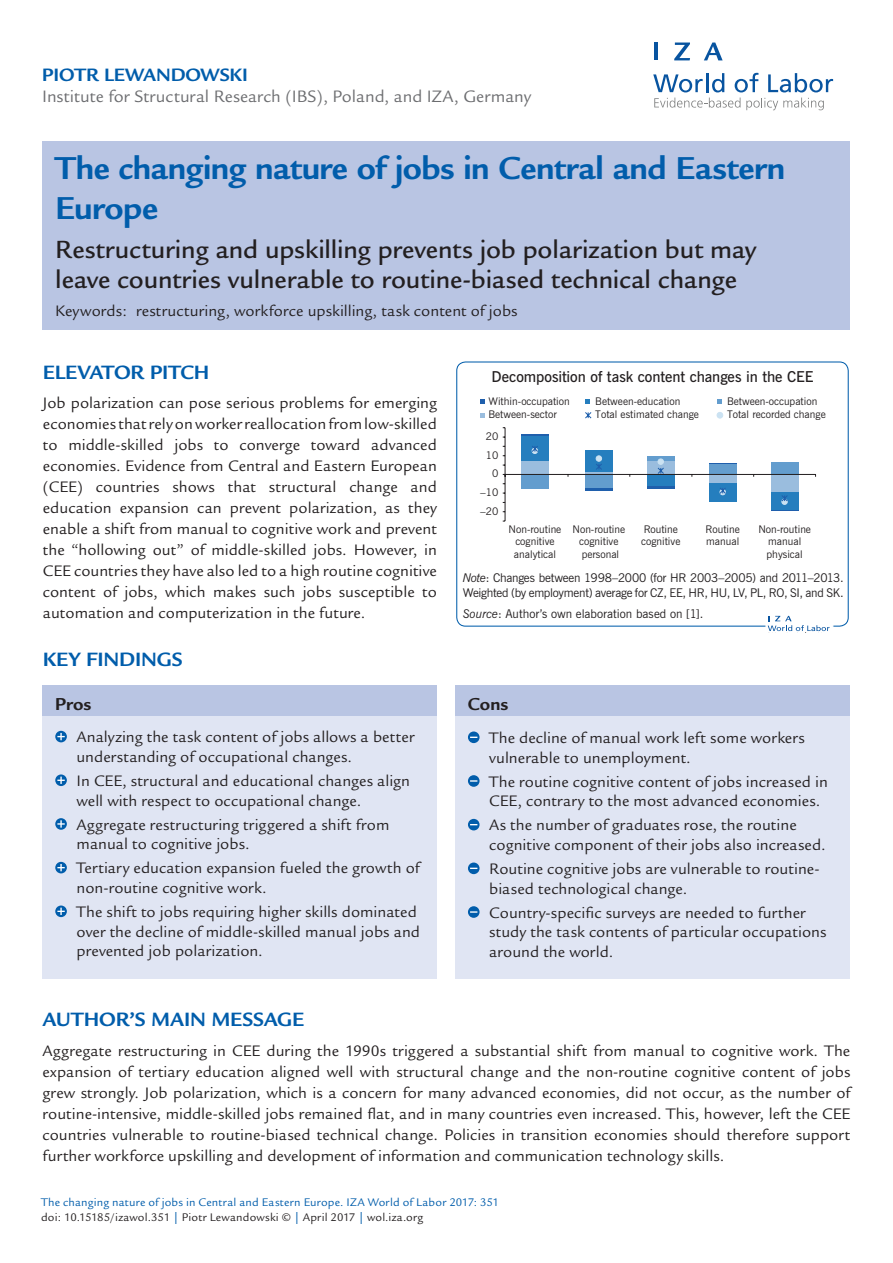
<style>
.page{position:relative;width:893px;height:1263px;background:#fff}
.page>*{position:absolute;margin:0;border:0;box-sizing:border-box;transform-origin:0 0}
.t1{font:700 34.5px/40.5px "Legacy Sans";letter-spacing:-.015em;color:#015dab}
.t2{font:500 27px/30px "Legacy Sans";letter-spacing:-.005em;color:#231f20}
.t3{font:700 21px "Legacy Sans";letter-spacing:-.005em;color:#015dab}
.t4{font:700 19.5px "Legacy Sans";letter-spacing:-.005em;color:#015dab}
.t5{font:700 18.75px "Legacy Sans";letter-spacing:-.005em;color:#231f20}
.t6{font:18px "Legacy Sans";color:#6c6d70}
.t7{font:16.5px/21px "Legacy Sans";letter-spacing:.005em;color:#231f20}
.t8{font:600 15px "News Gothic BT";letter-spacing:-.005em;color:#231f20}
.t9{font:12px/15px "Legacy Sans";letter-spacing:.015em;color:#015dab}
.t10{font:12px/15px "News Gothic BT";letter-spacing:-.02em;color:#231f20}
.t11{font:12px "News Gothic BT";letter-spacing:.005em;color:#231f20}
.t12{font:10.5px/12.6px "News Gothic BT";color:#231f20;text-align:center}
.s1{color:#000001}
.s2{font-style:italic}
.s3{color:#231f20}
</style>
<div class="page">
<div style="left:43px;top:141px;width:807px;height:188px;background:#b9c5e3"></div>
<div style="left:43px;top:686px;width:394px;height:293px;background:#e0e5f3"></div>
<div style="left:43px;top:685px;width:394px;height:31px;background:#b9c5e3"></div>
<svg style="left:55px;top:731px;width:12px;height:11px"></svg>
<svg style="left:57px;top:733px;width:8px;height:7px"></svg>
<svg style="left:55px;top:774px;width:12px;height:12px"></svg>
<svg style="left:57px;top:777px;width:8px;height:7px"></svg>
<svg style="left:55px;top:818px;width:12px;height:12px"></svg>
<svg style="left:57px;top:820px;width:8px;height:8px"></svg>
<svg style="left:55px;top:862px;width:12px;height:11px"></svg>
<svg style="left:57px;top:864px;width:8px;height:7px"></svg>
<svg style="left:55px;top:905px;width:12px;height:12px"></svg>
<svg style="left:57px;top:908px;width:8px;height:7px"></svg>
<div style="left:455px;top:687px;width:395px;height:292px;background:#e0e5f3"></div>
<div style="left:455px;top:685px;width:395px;height:31px;background:#b9c5e3"></div>
<svg style="left:468px;top:731px;width:12px;height:12px"></svg>
<div style="left:468px;top:775px;width:12px;height:12px;background:#015dab;border-radius:50%"></div>
<svg style="left:470px;top:780px;width:7px;height:2px"></svg>
<svg style="left:468px;top:819px;width:12px;height:11px"></svg>
<svg style="left:468px;top:862px;width:12px;height:12px"></svg>
<div style="left:468px;top:906px;width:12px;height:12px;background:#015dab;border-radius:50%"></div>
<svg style="left:470px;top:911px;width:7px;height:2px"></svg>
<svg style="left:653px;top:73px;width:71px;height:19px"></svg>
<svg style="left:735px;top:73px;width:23px;height:19px"></svg>
<svg style="left:768px;top:73px;width:65px;height:19px"></svg>
<svg style="left:654px;top:98px;width:86px;height:10px"></svg>
<svg style="left:746px;top:98px;width:78px;height:12px"></svg>
<hr style="left:654px;top:43px;width:4px;height:17px;background:#0854a0">
<svg style="left:674px;top:43px;width:16px;height:17px"></svg>
<svg style="left:704px;top:43px;width:19px;height:17px"></svg>
<div style="left:456px;top:361px;width:393px;height:266px;border:1px solid #015dab;border-radius:9px"></div>
<div style="left:771px;top:474px;width:27px;height:18px;background:#9abdde"></div>
<div style="left:771px;top:492px;width:27px;height:19px;background:#257ebe"></div>
<div style="left:771px;top:462px;width:27px;height:12px;background:#639dce"></div>
<hr style="left:505px;top:428px;width:1px;height:93px;background:#231f20">
<hr style="left:505px;top:474px;width:310px;height:1px;background:#231f20">
<div style="left:781px;top:499px;width:7px;height:6px;border:1px solid #cbe2f2;border-radius:50%"></div>
<svg style="left:480px;top:399px;width:5px;height:5px"></svg>
<svg style="left:585px;top:399px;width:5px;height:5px"></svg>
<svg style="left:480px;top:413px;width:5px;height:5px"></svg>
<svg style="left:717px;top:399px;width:5px;height:5px"></svg>
<svg style="left:521px;top:412px;width:267px;height:92px"></svg>
<div style="left:765px;top:617px;width:68px;height:20px;background:#fff"></div>
<svg style="left:768px;top:616px;width:62px;height:15px"></svg>
<p class="t4" style="left:42px;top:63px;width:207px">PIOTR LEWANDOWSKI</p>
<p class="t6" style="left:42px;top:86px;width:490px">Institute for Structural Research (IBS), Poland, and IZA, Germany</p>
<h1 class="t1" style="left:55px;top:148px;width:732px">The changing nature of jobs in Central and Eastern<br>Europe</h1>
<h2 class="t2" style="left:55px;top:234px;width:702px">Restructuring and upskilling prevents job polarization but may leave countries vulnerable to routine-biased technical change</h2>
<p class="t7" style="left:55px;top:300px;width:464px">Keywords: restructuring, workforce upskilling, task content of jobs</p>
<p class="t3" style="left:43px;top:360px;width:168px">ELEVATOR PITCH</p>
<p class="t7" style="left:43px;top:393px;width:396px;text-align:justify">Job polarization can pose serious problems for emerging economies that rely on worker reallocation from low-skilled to middle-skilled jobs to converge toward advanced economies. Evidence from Central and Eastern European (CEE) countries shows that structural change and education expansion can prevent polarization, as they enable a shift from manual to cognitive work and prevent the “hollowing out” of middle-skilled jobs. However, in CEE countries they have also led to a high routine cognitive content of jobs, which makes such jobs susceptible to automation and computerization in the future.</p>
<p class="t3" style="left:43px;top:647px;width:141px">KEY FINDINGS</p>
<p class="t5" style="left:55px;top:693px;width:38px">Pros</p>
<p class="t7" style="left:77px;top:728px;width:339px;line-height:19.5px">Analyzing the task content of jobs allows a better understanding of occupational changes.</p>
<p class="t7" style="left:77px;top:771px;width:335px;line-height:19.5px">In CEE, structural and educational changes align well with respect to occupational change.</p>
<p class="t7" style="left:77px;top:815px;width:315px;line-height:19.5px">Aggregate restructuring triggered a shift from manual to cognitive jobs.</p>
<p class="t7" style="left:77px;top:859px;width:345px;line-height:19.5px">Tertiary education expansion fueled the growth of non-routine cognitive work.</p>
<p class="t7" style="left:77px;top:902px;width:345px;line-height:19.5px">The shift to jobs requiring higher skills dominated over the decline of middle-skilled manual jobs and prevented job polarization.</p>
<p class="t8" style="left:491px;top:367px;width:324px">Decomposition of task content changes in the CEE</p>
<p class="t12" style="left:488px;top:395px;width:83px">Within-occupation</p>
<p class="t12" style="left:595px;top:394px;width:87px">Between-education</p>
<p class="t12" style="left:488px;top:408px;width:70px">Between-sector</p>
<p class="t12" style="left:595px;top:408px;width:105px">Total estimated change</p>
<p class="t12" style="left:486px;top:430px;width:14px">20</p>
<p class="t12" style="left:486px;top:448px;width:14px">10</p>
<p class="t12" style="left:492px;top:467px;width:8px">0</p>
<p class="t12" style="left:480px;top:486px;width:20px"><span class="s1">−</span>10</p>
<p class="t12" style="left:480px;top:504px;width:20px"><span class="s1">−</span>20</p>
<p class="t12" style="left:727px;top:394px;width:100px;line-height:13.6px;text-align:left">Between-occupation<br>Total recorded change</p>
<p class="t12" style="left:509px;top:523px;width:54px">Non-routine cognitive analytical</p>
<p class="t12" style="left:573px;top:523px;width:54px">Non-routine cognitive personal</p>
<p class="t12" style="left:641px;top:523px;width:41px;text-align:left">Routine cognitive</p>
<p class="t12" style="left:706px;top:523px;width:36px;text-align:left">Routine manual</p>
<p class="t12" style="left:758px;top:523px;width:54px">Non-routine manual physical</p>
<p class="t10" style="left:463px;top:570px;width:383px"><span class="s2">Note</span>: Changes between 1998–2000 (for HR 2003–2005) and 2011–2013.<br>Weighted (by employment) average for CZ, EE, HR, HU, LV, PL, RO, SI, and SK.</p>
<p class="t11" style="left:463px;top:607px;width:242px"><span class="s2">Source</span>: Author’s own elaboration based on [1].</p>
<p class="t5" style="left:468px;top:693px;width:42px">Cons</p>
<p class="t7" style="left:489px;top:728px;width:317px;line-height:19.5px">The decline of manual work left some workers vulnerable to unemployment.</p>
<p class="t7" style="left:489px;top:772px;width:340px;line-height:19.5px">The routine cognitive content of jobs increased in<br>CEE, contrary to the most advanced economies.</p>
<p class="t7" style="left:489px;top:816px;width:338px;line-height:19.5px">As the number of graduates rose, the routine cognitive component of their jobs also increased.</p>
<p class="t7" style="left:489px;top:859px;width:332px;line-height:19.5px">Routine cognitive jobs are vulnerable to routine&shy;biased technological change.</p>
<p class="t7" style="left:489px;top:903px;width:339px;line-height:19.5px">Country-specific surveys are needed to further study the task contents of particular occupations around the world.</p>
<p class="t3" style="left:43px;top:1008px;width:263px">AUTHOR’S MAIN MESSAGE</p>
<p class="t7" style="left:43px;top:1040px;width:809px;text-align:justify">Aggregate restructuring in CEE during the 1990s triggered a substantial shift from manual to cognitive work. The expansion of tertiary education aligned well with structural change and the non-routine cognitive content of jobs grew strongly. Job polarization, which is a concern for many advanced economies, did not occur, as the number of routine-intensive, middle-skilled jobs remained flat, and in many countries even increased. This, however, left the CEE countries vulnerable to routine-biased technical change. Policies in transition economies should therefore support further workforce upskilling and development of information and communication technology skills.</p>
<p class="t9" style="left:41px;top:1195px;width:460px">The changing nature of jobs in Central and Eastern Europe. IZA World of Labor 2017: 351 <span class="s3">doi: 10.15185/izawol.351</span> | <span class="s3">Piotr Lewandowski ©</span> | <span class="s3">April 2017</span> | <span class="s3">wol.iza.org</span></p>
</div>
